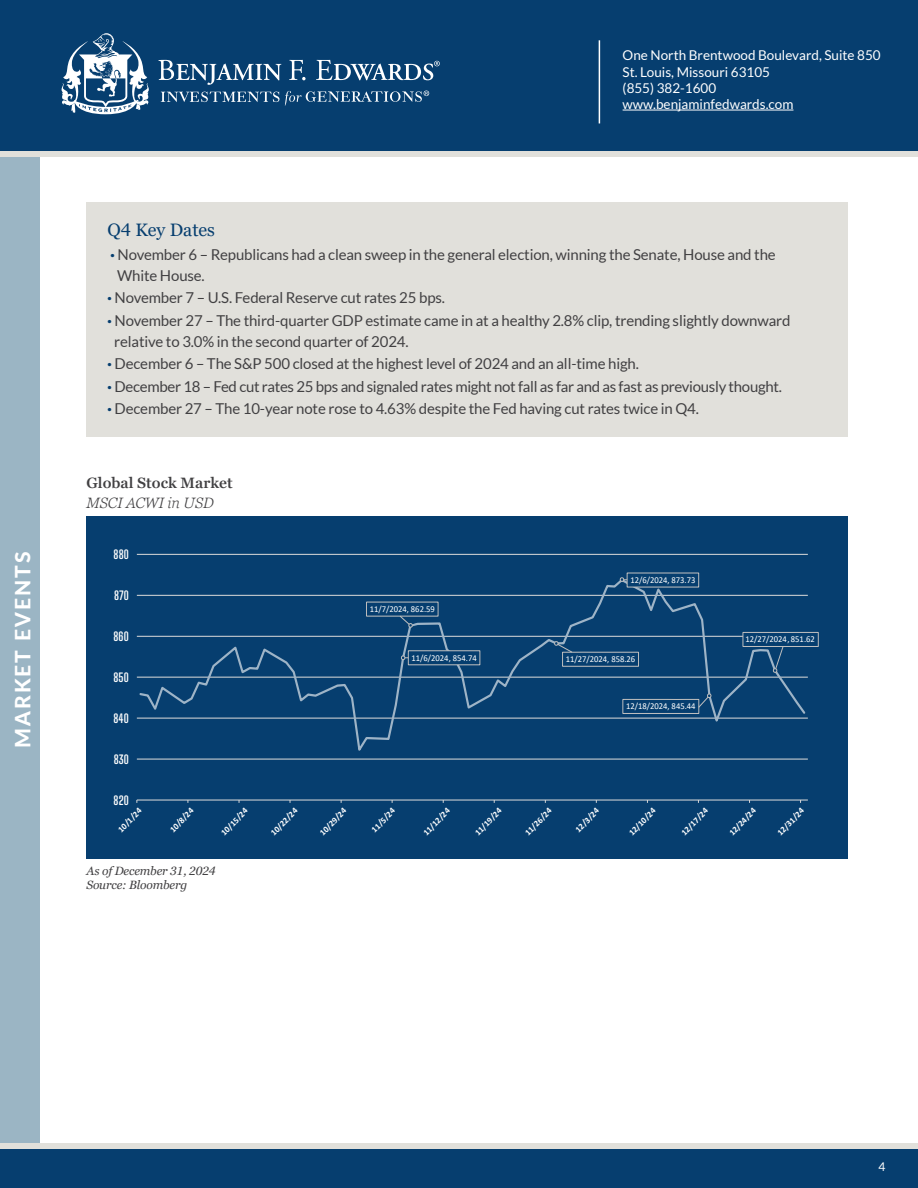
<style>
.page{position:relative;width:918px;height:1188px;background:#fff}
.page>*{position:absolute;margin:0;border:0;box-sizing:border-box;transform-origin:0 0}
.t1{font:800 21px "Lato";letter-spacing:.1em;color:#fff}
.t2{font:18px "Georgia Pro";color:#063e6f}
.t3{font:15px/22.5px "Lato";letter-spacing:-.01em;color:#414042}
.t4{font:600 15px "Georgia Pro";color:#414042}
.t5{font:italic 300 15px "Georgia Pro";color:#414042}
.t6{font:13.5px/16.2px "Lato";color:#fff}
.t7{font:italic 12px/13.5px "Georgia Pro";letter-spacing:-.015em;color:#414042}
.t8{font:700 12px "Big Shoulders Display";color:#fff;scale:.96 1}
.t9{font:12px "Lato";color:#fff}
.t10{font:9px "Calibri";color:#fff;scale:.96 1}
.t11{font:700 8.7px "Calibri";color:#fff}
.s1{font-weight:900;color:#063e6f}
</style>
<div class="page">
<div style="left:87px;top:516px;width:761px;height:343px;background:#063e6f"></div>
<hr style="left:137px;top:759px;width:671px;height:1px;background:#d9d9d9">
<hr style="left:137px;top:718px;width:671px;height:1px;background:#d9d9d9">
<hr style="left:137px;top:677px;width:671px;height:1px;background:#d9d9d9">
<hr style="left:137px;top:636px;width:671px;height:1px;background:#d9d9d9">
<hr style="left:137px;top:595px;width:671px;height:1px;background:#d9d9d9">
<hr style="left:137px;top:554px;width:671px;height:1px;background:#d9d9d9">
<hr style="left:137px;top:800px;width:671px;height:1px;background:#d9d9d9">
<svg style="left:138px;top:577px;width:669px;height:174px"></svg>
<svg style="left:366px;top:601px;width:73px;height:28px"></svg>
<svg style="left:400px;top:650px;width:81px;height:16px"></svg>
<svg style="left:553px;top:640px;width:86px;height:27px"></svg>
<svg style="left:619px;top:572px;width:80px;height:16px"></svg>
<svg style="left:742px;top:632px;width:77px;height:42px"></svg>
<svg style="left:622px;top:693px;width:90px;height:21px"></svg>
<div style="left:0;top:153px;width:40px;height:991px;background:#9bb5c4"></div>
<div style="left:0;top:0;width:918px;height:151px;background:#063e6f"></div>
<hr style="left:623px;top:110px;width:170px;height:1px;background:#fff">
<hr style="left:599px;top:40px;width:1px;height:83px;background:#fff">
<div style="left:0;top:1148px;width:918px;height:40px;background:#063e6f"></div>
<div style="left:0;top:1144px;width:918px;height:5px;background:#e1e0db"></div>
<div style="left:0;top:151px;width:918px;height:5px;background:#e1e0db"></div>
<svg style="left:62px;top:33px;width:87px;height:81px"></svg>
<svg style="left:161px;top:92px;width:118px;height:10px"></svg>
<svg style="left:158px;top:60px;width:123px;height:25px"></svg>
<svg style="left:289px;top:60px;width:17px;height:20px"></svg>
<svg style="left:316px;top:60px;width:124px;height:20px"></svg>
<svg style="left:285px;top:91px;width:144px;height:15px"></svg>
<div style="left:87px;top:202px;width:761px;height:235px;background:#e1e0db"></div>
<h1 class="t1" style="left:7px;top:748px;width:198px;rotate:-90deg">MARKET EVENTS</h1>
<p class="t6" style="left:623px;top:47px;width:260px">One North Brentwood Boulevard, Suite 850<br>St. Louis, Missouri 63105<br>(855) 382-1600 www.benjaminfedwards.com</p>
<p class="t2" style="left:108px;top:219px;width:109px">Q4 Key Dates</p>
<p class="t3" style="left:117px;top:244px;width:660px;line-height:21px;text-indent:-7px"><span class="s1">·</span> November 6 – Republicans had a clean sweep in the general election, winning the Senate, House and the<br>White House.</p>
<p class="t3" style="left:108px;top:287px;width:684px"><span class="s1">·</span> November 7 – U.S. Federal Reserve cut rates 25 bps.<br><span class="s1">·</span> November 27 – The third-quarter GDP estimate came in at a healthy 2.8% clip, trending slightly downward</p>
<p class="t3" style="left:108px;top:330px;width:676px;text-indent:7px">relative to 3.0% in the second quarter of 2024.<br><span class="s1">·</span> December 6 – The S&amp;P 500 closed at the highest level of 2024 and an all-time high.<br><span class="s1">·</span> December 18 – Fed cut rates 25 bps and signaled rates might not fall as far and as fast as previously thought. <span class="s1">·</span> December 27 – The 10-year note rose to 4.63% despite the Fed having cut rates twice in Q4.</p>
<p class="t4" style="left:87px;top:475px;width:148px">Global Stock Market</p>
<p class="t5" style="left:87px;top:494px;width:129px">MSCI ACWI in USD</p>
<p class="t8" style="left:114px;top:546px;width:17px">880</p>
<p class="t8" style="left:114px;top:587px;width:17px">870</p>
<p class="t8" style="left:114px;top:628px;width:17px">860</p>
<p class="t8" style="left:114px;top:669px;width:17px">850</p>
<p class="t8" style="left:113px;top:710px;width:18px">840</p>
<p class="t8" style="left:114px;top:751px;width:17px">830</p>
<p class="t8" style="left:114px;top:792px;width:17px">820</p>
<p class="t10" style="left:370px;top:603px;width:69px">11/7/2024, 862.59</p>
<p class="t10" style="left:412px;top:652px;width:69px">11/6/2024, 854.74</p>
<p class="t10" style="left:630px;top:574px;width:69px">12/6/2024, 873.73</p>
<p class="t10" style="left:566px;top:653px;width:74px">11/27/2024, 858.26</p>
<p class="t10" style="left:626px;top:700px;width:74px">12/18/2024, 845.44</p>
<p class="t10" style="left:745px;top:633px;width:74px">12/27/2024, 851.62</p>
<p class="t11" style="left:115px;top:827px;width:31px;rotate:-46deg">10/1/24</p>
<p class="t11" style="left:167px;top:827px;width:31px;rotate:-46deg">10/8/24</p>
<p class="t11" style="left:218px;top:830px;width:36px;rotate:-46deg">10/15/24</p>
<p class="t11" style="left:268px;top:830px;width:36px;rotate:-46deg">10/22/24</p>
<p class="t11" style="left:317px;top:830px;width:36px;rotate:-46deg">10/29/24</p>
<p class="t11" style="left:368px;top:827px;width:31px;rotate:-46deg">11/5/24</p>
<p class="t11" style="left:420px;top:830px;width:36px;rotate:-46deg">11/12/24</p>
<p class="t11" style="left:472px;top:830px;width:36px;rotate:-46deg">11/19/24</p>
<p class="t11" style="left:522px;top:830px;width:36px;rotate:-46deg">11/26/24</p>
<p class="t11" style="left:572px;top:827px;width:31px;rotate:-46deg">12/3/24</p>
<p class="t11" style="left:626px;top:830px;width:36px;rotate:-46deg">12/10/24</p>
<p class="t11" style="left:678px;top:830px;width:36px;rotate:-46deg">12/17/24</p>
<p class="t11" style="left:726px;top:830px;width:36px;rotate:-46deg">12/24/24</p>
<p class="t11" style="left:774px;top:830px;width:36px;rotate:-46deg">12/31/24</p>
<p class="t7" style="left:87px;top:865px;width:131px">As of December 31, 2024<br>Source: Bloomberg</p>
<p class="t9" style="left:879px;top:1160px;width:8px">4</p>
</div>
